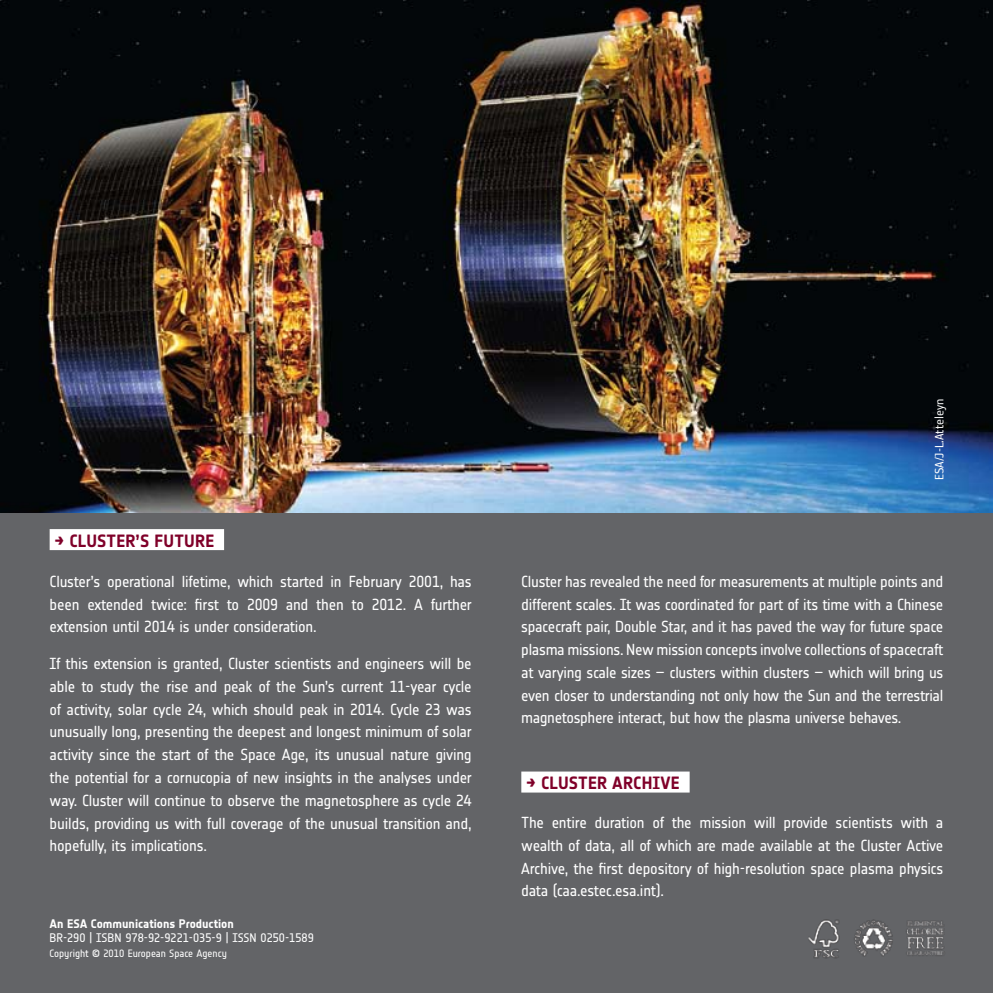
<style>
.page{position:relative;width:993px;height:993px;background:#fff}
.page>*{position:absolute;margin:0;border:0;box-sizing:border-box;transform-origin:0 0}
.t1{font:700 17.5px "Notes Esa";letter-spacing:.01em;color:#7f0029}
.t2{font:15.75px/22.8px "Notes Esa";letter-spacing:-.015em;color:#fff;text-align:justify}
.t3{font:14px "Reykjavik One OT A Gauge";color:#fff}
.t4{font:12.25px "Notes Style Regular Tf";color:#fff}
.t5{font:12.25px "Notes Style Bold Updated Tf";color:#fff}
.t6{font:10.5px "Notes Style Regular Tf";color:#fff}
</style>
<div class="page">
<img style="left:0;top:0;width:992px;height:513px">
<div style="left:0;top:513px;width:992px;height:479px;background:#636467"></div>
<img style="left:808px;top:919px;width:135px;height:40px">
<div style="left:50px;top:529px;width:174px;height:21px;background:#fff"></div>
<div style="left:521px;top:771px;width:168px;height:21px;background:#fff"></div>
<p class="t1" style="left:55px;top:530px;width:161px">→ CLUSTER’S FUTURE</p>
<p class="t2" style="left:50px;top:570px;width:423px">Cluster’s operational lifetime, which started in February 2001, has been extended twice: first to 2009 and then to 2012. A further extension until 2014 is under consideration.</p>
<p class="t2" style="left:50px;top:652px;width:423px">If this extension is granted, Cluster scientists and engineers will be able to study the rise and peak of the Sun’s current 11-year cycle of activity, solar cycle 24, which should peak in 2014. Cycle 23 was unusually long, presenting the deepest and longest minimum of solar activity since the start of the Space Age, its unusual nature giving the potential for a cornucopia of new insights in the analyses under way. Cluster will continue to observe the magnetosphere as cycle 24 builds, providing us with full coverage of the unusual transition and, hopefully, its implications.</p>
<p class="t5" style="left:50px;top:915px;width:186px">An ESA Communications Production</p>
<p class="t4" style="left:50px;top:930px;width:265px">BR-290 | ISBN 978-92-9221-035-9 | ISSN 0250-1589</p>
<p class="t6" style="left:50px;top:946px;width:179px">Copyright © 2010 European Space Agency</p>
<p class="t3" style="left:931px;top:480px;width:83px;rotate:-90deg">ESA/J-L.Atteleyn</p>
<p class="t2" style="left:521px;top:570px;width:423px">Cluster has revealed the need for measurements at multiple points and different scales. It was coordinated for part of its time with a Chinese spacecraft pair, Double Star, and it has paved the way for future space plasma missions. New mission concepts involve collections of spacecraft at varying scale sizes – clusters within clusters – which will bring us even closer to understanding not only how the Sun and the terrestrial magnetosphere interact, but how the plasma universe behaves.</p>
<p class="t1" style="left:526px;top:772px;width:34px">→ CLUSTER</p>
<p class="t1" style="left:612px;top:772px;width:11px">ARCHI</p>
<p class="t1" style="left:660px;top:772px;width:19px">VE</p>
<p class="t2" style="left:521px;top:811px;width:423px">The entire duration of the mission will provide scientists with a wealth of data, all of which are made available at the Cluster Active Archive, the first depository of high-resolution space plasma physics data (caa.estec.esa.int).</p>
</div>
